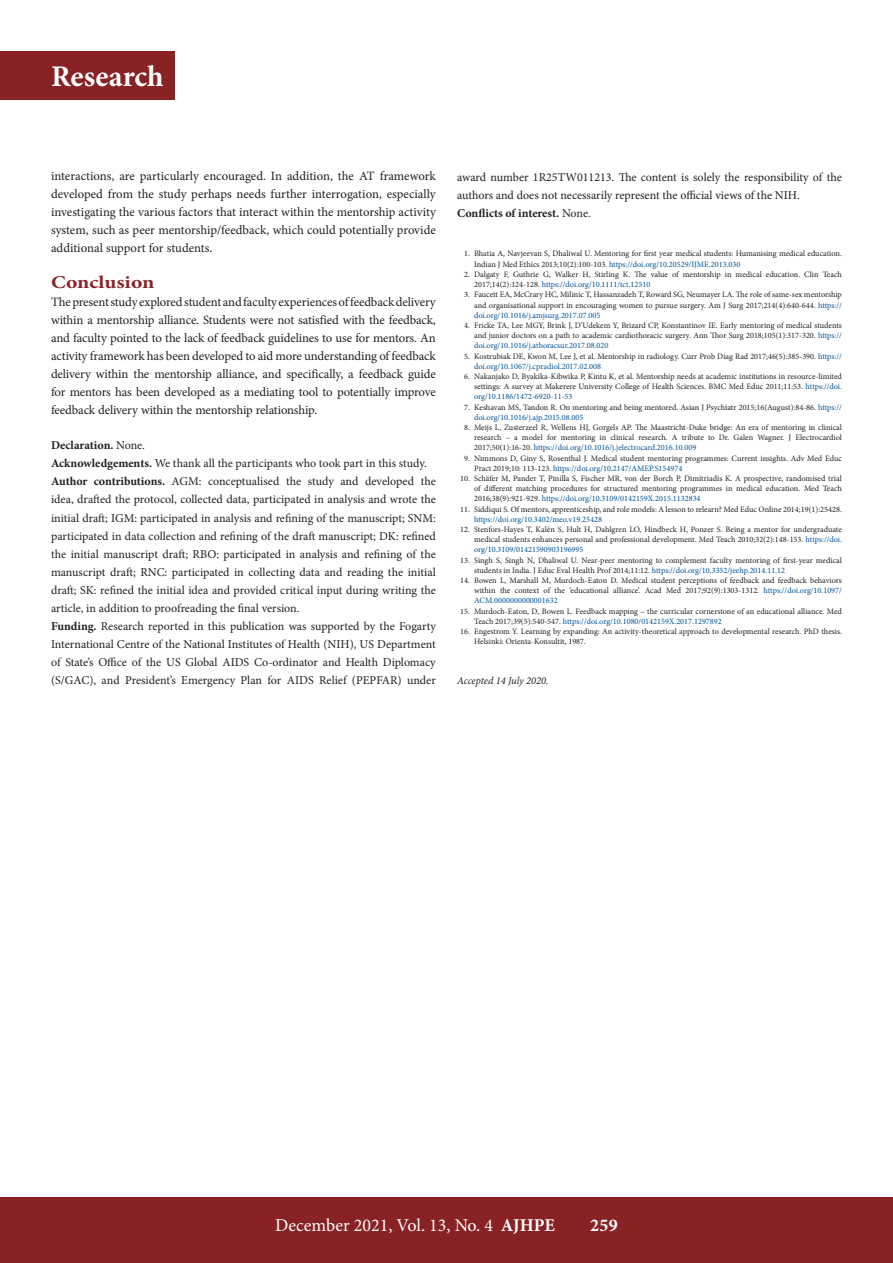
<style>
.page{position:relative;width:893px;height:1263px;background:#fff}
.page>*{position:absolute;margin:0;border:0;box-sizing:border-box;transform-origin:0 0}
.t1{font:700 30px "Minion Pro";color:#fff}
.t2{font:18px "Minion Pro";color:#fff}
.B_HEAD{font:700 18px "Minion Pro";color:#892225;scale:1.2 1}
.t3{font:700 18px "Minion Pro";color:#fff}
.BODY_TEXT_1ST_PARAGR{font:12.75px/18px "Minion Pro";letter-spacing:-.01em;color:#231f20;text-align:justify}
.ACKNOWLEGEMENTS{font:12px/18px "Minion Pro";color:#231f20;text-align:justify}
.ACKNOWLEGEMENTS-2{font:700 12px "Minion Pro";color:#231f20}
.ACCEPTED{font:italic 10.5px "Minion Pro";letter-spacing:-.005em;color:#231f20}
.t4{font:8.25px/10.2px "Minion Pro";color:#231f20}
.s1{font-weight:400}
.s2{font-weight:700}
.s3{color:#01529a}
</style>
<div class="page">
<div style="left:0;top:1197px;width:893px;height:66px;background:#892225"></div>
<div style="left:0;top:51px;width:174px;height:49px;background:#892225"></div>
<h1 class="t1" style="left:51px;top:56px;width:114px">Research</h1>
<p class="BODY_TEXT_1ST_PARAGR" style="left:51px;top:167px;width:386px">interactions, are particularly encouraged. In addition, the AT framework developed from the study perhaps needs further interrogation, especially investigating the various factors that interact within the mentorship activity system, such as peer mentorship/feedback, which could potentially provide additional support for students.</p>
<h2 class="B_HEAD" style="left:51px;top:270px;width:88px">Conclusion</h2>
<p class="BODY_TEXT_1ST_PARAGR" style="left:51px;top:293px;width:386px">The present study explored student and faculty experiences of feedback delivery within a mentorship alliance. Students were not satisfied with the feedback, and faculty pointed to the lack of feedback guidelines to use for mentors. An activity framework has been developed to aid more understanding of feedback delivery within the mentorship alliance, and specifically, a feedback guide for mentors has been developed as a mediating tool to potentially improve feedback delivery within the mentorship relationship.</p>
<p class="ACKNOWLEGEMENTS-2" style="left:51px;top:437px;width:96px">Declaration. <span class="s1">None.</span></p>
<p class="ACKNOWLEGEMENTS" style="left:51px;top:455px;width:377px"><span class="s2">Acknowledgements.</span> We thank all the participants who took part in this study.</p>
<p class="ACKNOWLEGEMENTS" style="left:51px;top:473px;width:386px"><span class="s2">Author contributions.</span> AGM: conceptualised the study and developed the idea, drafted the protocol, collected data, participated in analysis and wrote the initial draft; IGM: participated in analysis and refining of the manuscript; SNM: participated in data collection and refining of the draft manuscript; DK: refined the initial manuscript draft; RBO: participated in analysis and refining of the manuscript draft; RNC: participated in collecting data and reading the initial draft; SK: refined the initial idea and provided critical input during writing the article, in addition to proofreading the final version.</p>
<p class="ACKNOWLEGEMENTS" style="left:51px;top:617px;width:386px"><span class="s2">Funding.</span> Research reported in this publication was supported by the Fogarty International Centre of the National Institutes of Health (NIH), US Department of State’s Office of the US Global AIDS Co-ordinator and Health Diplomacy (S/GAC), and President’s Emergency Plan for AIDS Relief (PEPFAR) under</p>
<p class="ACKNOWLEGEMENTS" style="left:457px;top:168px;width:386px">award number 1R25TW011213. The content is solely the responsibility of the authors and does not necessarily represent the official views of the NIH.</p>
<p class="ACKNOWLEGEMENTS-2" style="left:457px;top:204px;width:135px">Conflicts of interest. <span class="s1">None.</span></p>
<p class="t4" style="left:474px;top:249px;width:369px;text-indent:-10px">1. Bhatia A, Navjeevan S, Dhaliwal U. Mentoring for first year medical students: Humanising medical education.<br>Indian J Med Ethics 2013;10(2):100-103. <span class="s3">https://doi.org/10.20529/IJME.2013.030</span></p>
<p class="t4" style="left:474px;top:269px;width:369px;text-indent:-10px">2. Dalgaty F, Guthrie G, Walker H, Stirling K. The value of mentorship in medical education. Clin Teach<br>2017;14(2):124-128. <span class="s3">https://doi.org/10.1111/tct.12510</span></p>
<p class="t4" style="left:474px;top:290px;width:369px;text-align:justify;text-indent:-10px">3. Faucett EA, McCrary HC, Milinic T, Hassanzadeh T, Roward SG, Neumayer LA. The role of same-sex mentorship and organisational support in encouraging women to pursue surgery. Am J Surg 2017;214(4):640-644. <span class="s3">https:// doi.org/10.1016/j.amjsurg.2017.07.005</span></p>
<p class="t4" style="left:474px;top:320px;width:369px;text-align:justify;text-indent:-10px">4. Fricke TA, Lee MGY, Brink J, D’Udekem Y, Brizard CP, Konstantinov IE. Early mentoring of medical students and junior doctors on a path to academic cardiothoracic surgery. Ann Thor Surg 2018;105(1):317-320. <span class="s3">https:// doi.org/10.1016/j.athoracsur.2017.08.020</span></p>
<p class="t4" style="left:474px;top:351px;width:369px;text-indent:-10px">5. Kostrubiak DE, Kwon M, Lee J, et al. Mentorship in radiology. Curr Prob Diag Rad 2017;46(5):385-390. <span class="s3">https:// doi.org/10.1067/j.cpradiol.2017.02.008</span></p>
<p class="t4" style="left:474px;top:371px;width:369px;text-align:justify;text-indent:-10px">6. Nakanjako D, Byakika-Kibwika P, Kintu K, et al. Mentorship needs at academic institutions in resource-limited settings: A survey at Makerere University College of Health Sciences. BMC Med Educ 2011;11:53. <span class="s3">https://doi. org/10.1186/1472-6920-11-53</span></p>
<p class="t4" style="left:474px;top:402px;width:369px;text-indent:-10px">7. Keshavan MS, Tandon R. On mentoring and being mentored. Asian J Psychiatr 2015;16(August):84-86. <span class="s3">https:// doi.org/10.1016/j.ajp.2015.08.005</span></p>
<p class="t4" style="left:474px;top:422px;width:369px;text-align:justify;text-indent:-10px">8. Meijs L, Zusterzeel R, Wellens HJ, Gorgels AP. The Maastricht-Duke bridge: An era of mentoring in clinical research – a model for mentoring in clinical research. A tribute to Dr. Galen Wagner. J Electrocardiol 2017;50(1):16-20. <span class="s3">https://doi.org/10.1016/j.jelectrocard.2016.10.009</span></p>
<p class="t4" style="left:474px;top:453px;width:369px;text-indent:-10px">9. Nimmons D, Giny S, Rosenthal J. Medical student mentoring programmes: Current insights. Adv Med Educ<br>Pract 2019;10: 113-123. <span class="s3">https://doi.org/10.2147/AMEP.S154974</span></p>
<p class="t4" style="left:474px;top:473px;width:369px;text-align:justify;text-indent:-14px">10. Schäfer M, Pander T, Pinilla S, Fischer MR, von der Borch P, Dimitriadis K. A prospective, randomised trial of different matching procedures for structured mentoring programmes in medical education. Med Teach 2016;38(9):921-929. <span class="s3">https://doi.org/10.3109/0142159X.2015.1132834</span></p>
<p class="t4" style="left:474px;top:504px;width:369px;text-indent:-14px">11. Siddiqui S. Of mentors, apprenticeship, and role models: A lesson to relearn? Med Educ Online 2014;19(1):25428. <span class="s3">https://doi.org/10.3402/meo.v19.25428</span></p>
<p class="t4" style="left:474px;top:524px;width:369px;text-align:justify;text-indent:-14px">12. Stenfors-Hayes T, Kalén S, Hult H, Dahlgren LO, Hindbeck H, Ponzer S. Being a mentor for undergraduate medical students enhances personal and professional development. Med Teach 2010;32(2):148-153. <span class="s3">https://doi. org/10.3109/01421590903196995</span></p>
<p class="t4" style="left:474px;top:555px;width:369px;text-indent:-14px">13. Singh S, Singh N, Dhaliwal U. Near-peer mentoring to complement faculty mentoring of first-year medical students in India. J Educ Eval Health Prof 2014;11:12. <span class="s3">https://doi.org/10.3352/jeehp.2014.11.12</span></p>
<p class="t4" style="left:474px;top:575px;width:369px;text-align:justify;text-indent:-14px">14. Bowen L, Marshall M, Murdoch-Eaton D. Medical student perceptions of feedback and feedback behaviors within the context of the ‘educational alliance’. Acad Med 2017;92(9):1303-1312. <span class="s3">https://doi.org/10.1097/ ACM.0000000000001632</span></p>
<p class="t4" style="left:474px;top:606px;width:369px;text-indent:-14px">15. Murdoch-Eaton, D, Bowen L. Feedback mapping – the curricular cornerstone of an educational alliance. Med<br>Teach 2017;39(5):540-547. <span class="s3">https://doi.org/10.1080/0142159X.2017.1297892</span></p>
<p class="t4" style="left:474px;top:626px;width:369px;text-indent:-14px">16. Engestrom Y. Learning by expanding: An activity-theoretical approach to developmental research. PhD thesis.<br>Helsinki: Orienta-Konsultit, 1987.</p>
<p class="ACCEPTED" style="left:457px;top:673px;width:93px">Accepted 14 July 2020.</p>
<h2 class="t2" style="left:275px;top:1213px;width:281px">December 2021, Vol. 13, No. 4 <span class="s2">AJHPE</span></h2>
<h2 class="t3" style="left:590px;top:1213px;width:29px">259</h2>
</div>
